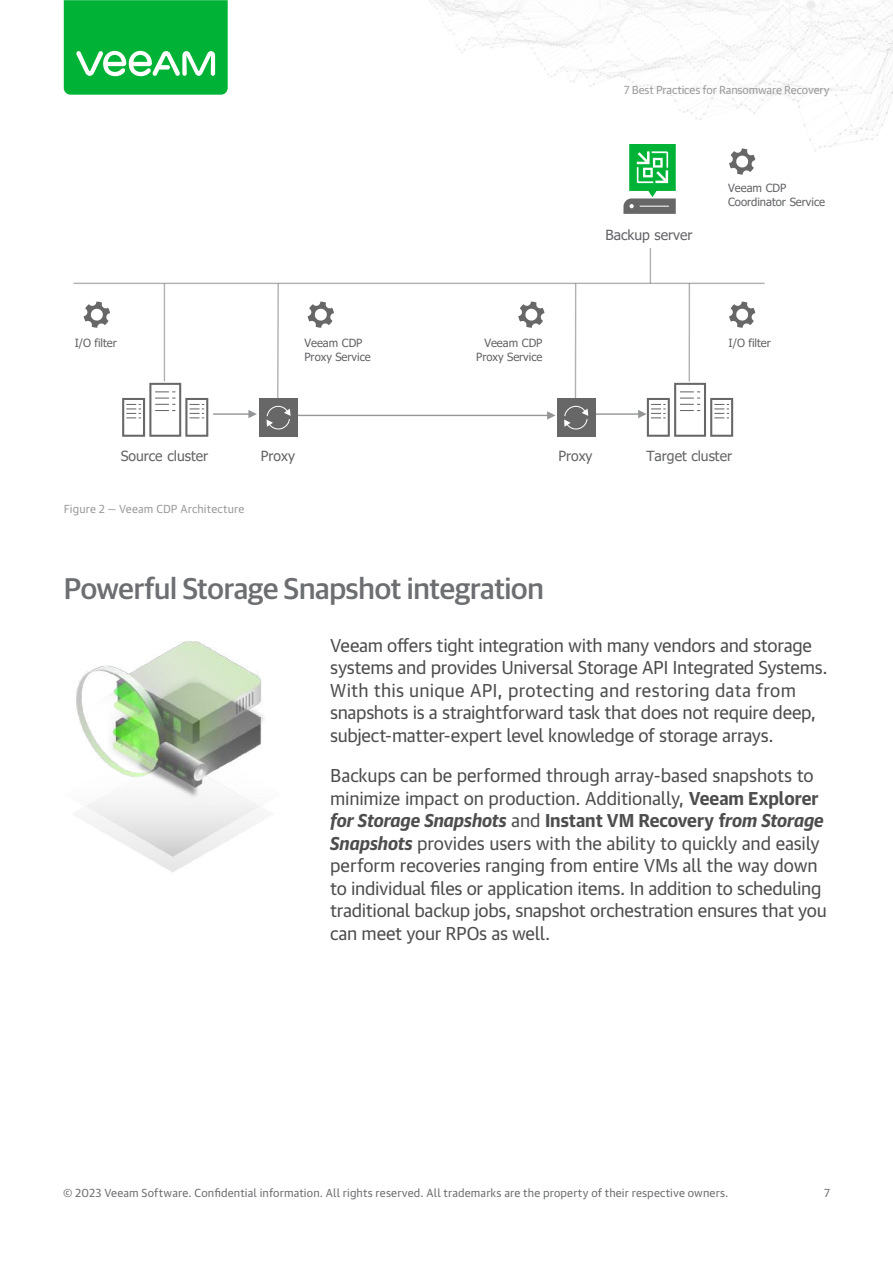
<style>
.page{position:relative;width:893px;height:1263px;background:#fff}
.page>*{position:absolute;margin:0;border:0;box-sizing:border-box;transform-origin:0 0}
.t1{font:500 30px "Guardian Sans Cy";letter-spacing:-.01em;color:#6d6e71}
.t2{font:18px/22.5px "Guardian Text Sans Cy";letter-spacing:-.015em;color:#4d4d4d}
.t3{font:13.95px "Tahoma";color:#636467}
.t4{font:11.25px "Guardian Text Sans Cy";letter-spacing:.015em;color:#6d6e71}
.t5{font:11.25px/13.5px "Tahoma";letter-spacing:-.005em;color:#636467}
.t6{font:11.25px "Guardian Text Sans Cy";letter-spacing:-.005em;color:#999a9c}
.s1{font-weight:700}
.s2{font-weight:700;font-style:italic}
</style>
<div class="page">
<img style="left:429px;top:0;width:464px;height:333px">
<svg style="left:64px;top:0;width:164px;height:95px;background:#1bbb4b"></svg>
<svg style="left:122px;top:383px;width:86px;height:54px"></svg>
<hr style="left:73px;top:283px;width:692px;height:1px;background:#636467">
<svg style="left:84px;top:302px;width:26px;height:26px"></svg>
<svg style="left:308px;top:302px;width:26px;height:26px"></svg>
<svg style="left:518px;top:302px;width:26px;height:26px"></svg>
<svg style="left:729px;top:302px;width:26px;height:26px"></svg>
<svg style="left:729px;top:148px;width:26px;height:27px"></svg>
<hr style="left:575px;top:283px;width:1px;height:119px;background:#636467">
<hr style="left:689px;top:283px;width:1px;height:98px;background:#636467">
<hr style="left:164px;top:283px;width:1px;height:98px;background:#636467">
<hr style="left:213px;top:413px;width:37px;height:2px;background:#939597">
<svg style="left:248px;top:410px;width:9px;height:8px"></svg>
<hr style="left:294px;top:415px;width:254px;height:1px;background:#939597">
<svg style="left:547px;top:411px;width:8px;height:9px"></svg>
<hr style="left:595px;top:413px;width:44px;height:2px;background:#939597">
<svg style="left:638px;top:383px;width:95px;height:54px"></svg>
<hr style="left:650px;top:221px;width:1px;height:62px;background:#636467">
<div style="left:595px;top:221px;width:108px;height:27px;background:#fff"></div>
<div style="left:259px;top:398px;width:39px;height:39px;background:#676767"></div>
<svg style="left:266px;top:283px;width:25px;height:147px"></svg>
<div style="left:557px;top:398px;width:38px;height:39px;background:#676767"></div>
<svg style="left:564px;top:405px;width:24px;height:25px"></svg>
<svg style="left:623px;top:144px;width:53px;height:70px"></svg>
<img style="left:75px;top:641px;width:189px;height:231px">
<p class="t6" style="left:624px;top:81px;width:207px">7 Best Practices for Ransomware Recovery</p>
<p class="t3" style="left:605px;top:225px;width:89px">Backup server</p>
<p class="t5" style="left:728px;top:182px;width:98px">Veeam CDP<br>Coordinator Service</p>
<p class="t5" style="left:75px;top:337px;width:44px">I/O filter</p>
<p class="t5" style="left:304px;top:337px;width:68px">Veeam CDP<br>Proxy Service</p>
<p class="t5" style="left:476px;top:337px;width:68px;text-align:right">Veeam CDP<br>Proxy Service</p>
<p class="t5" style="left:729px;top:337px;width:44px">I/O filter</p>
<p class="t3" style="left:121px;top:446px;width:89px">Source cluster</p>
<p class="t3" style="left:261px;top:446px;width:36px">Proxy</p>
<p class="t3" style="left:558px;top:446px;width:36px">Proxy</p>
<p class="t3" style="left:646px;top:446px;width:87px">Target cluster</p>
<p class="t6" style="left:64px;top:500px;width:182px">Figure 2 — Veeam CDP Architecture</p>
<h1 class="t1" style="left:64px;top:566px;width:482px">Powerful Storage Snapshot integration</h1>
<p class="t2" style="left:330px;top:632px;width:499px">Veeam offers tight integration with many vendors and storage systems and provides Universal Storage API Integrated Systems.<br>With this unique API, protecting and restoring data from snapshots is a straightforward task that does not require deep, subject-matter-expert level knowledge of storage arrays.</p>
<p class="t2" style="left:330px;top:762px;width:498px">Backups can be performed through array-based snapshots to minimize impact on production. Additionally, <span class="s1">Veeam Explorer </span><span class="s2">for Storage Snapshots</span> and <span class="s1">Instant VM Recovery f</span><span class="s2">rom Storage Snapshots</span> provides users with the ability to quickly and easily perform recoveries ranging from entire VMs all the way down to individual files or application items. In addition to scheduling traditional backup jobs, snapshot orchestration ensures that you can meet your RPOs as well.</p>
<p class="t4" style="left:63px;top:1184px;width:667px">© 2023 Veeam Software. Confidential information. All rights reserved. All trademarks are the property of their respective owners.</p>
<p class="t4" style="left:824px;top:1184px;width:7px">7</p>
</div>
